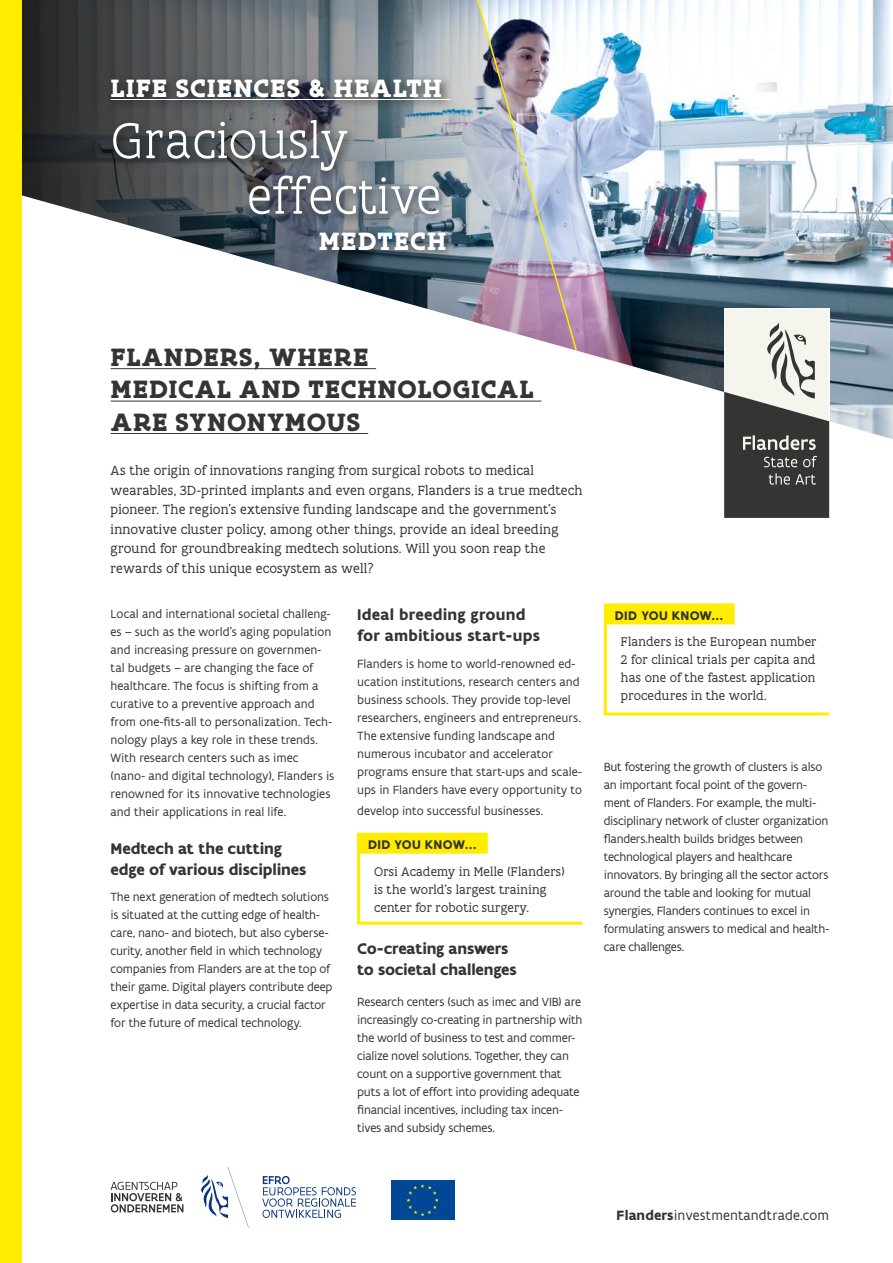
<style>
.page{position:relative;width:893px;height:1263px;background:#fff}
.page>*{position:absolute;margin:0;border:0;box-sizing:border-box;transform-origin:0 0}
.t1{font:300 54px/55.5px "Flanders Art Serif";color:#fff}
.t2{font:700 27px/32.4px "Flanders Art Serif";letter-spacing:.025em;color:#343433}
.t3{font:700 27px "Flanders Art Serif";letter-spacing:.035em;color:#fff}
.t4{font:700 16.5px/21px "Flanders Art Sans";letter-spacing:-.005em;color:#343433}
.t5{font:14.55px "Flanders Art Sans";letter-spacing:.01em;color:#343433}
.t6{font:14.25px/19.5px "Flanders Art Serif";letter-spacing:.01em;color:#343433}
.t7{font:13.5px/18px "Flanders Art Serif";letter-spacing:.01em;color:#343433}
.t8{font:700 13.5px "Flanders Art Sans";letter-spacing:.02em;color:#343433}
.t9{font:12.75px/18px "Flanders Art Sans";letter-spacing:-.01em;color:#343433}
.s1{font-weight:700}
</style>
<div class="page">
<img style="left:21px;top:0;width:872px;height:439px">
<svg style="left:21px;top:0;width:323px;height:350px"></svg>
<img style="left:344px;top:0;width:235px;height:355px">
<svg style="left:724px;top:308px;width:105px;height:210px;background:#8d8d89"></svg>
<div style="left:0;top:0;width:21px;height:1263px;background:#ffed00"></div>
<div style="left:107px;top:114px;width:344px;height:113px;background:#181716;opacity:.75"></div>
<div style="left:106px;top:73px;width:355px;height:39px;background:#181716;opacity:.75"></div>
<hr style="left:111px;top:99px;width:339px;height:1px;background:#fff">
<div style="left:314px;top:227px;width:143px;height:35px;background:#181716;opacity:.75"></div>
<div style="left:357px;top:833px;width:131px;height:21px;background:#ffed00"></div>
<hr style="left:357px;top:836px;width:3px;height:87px;background:#ffed00">
<hr style="left:357px;top:922px;width:225px;height:3px;background:#ffed00">
<div style="left:604px;top:603px;width:131px;height:21px;background:#ffed00"></div>
<hr style="left:604px;top:604px;width:3px;height:109px;background:#ffed00">
<hr style="left:604px;top:712px;width:225px;height:3px;background:#ffed00">
<hr style="left:111px;top:368px;width:265px;height:1px;background:#343433">
<hr style="left:111px;top:401px;width:430px;height:1px;background:#343433">
<hr style="left:111px;top:433px;width:257px;height:1px;background:#343433">
<svg style="left:111px;top:1182px;width:72px;height:30px"></svg>
<svg style="left:201px;top:1167px;width:48px;height:60px"></svg>
<svg style="left:262px;top:1176px;width:94px;height:42px"></svg>
<div style="left:391px;top:1180px;width:63px;height:40px;background:#004896"></div>
<svg style="left:406px;top:1184px;width:33px;height:32px"></svg>
<h2 class="t3" style="left:111px;top:71px;width:333px">LIFE SCIENCES &amp; HEALTH</h2>
<h1 class="t1" style="left:247px;top:112px;width:196px;text-indent:-136px">Graciously effective</h1>
<h2 class="t3" style="left:319px;top:224px;width:129px">MEDTECH</h2>
<h2 class="t2" style="left:111px;top:341px;width:424px">FLANDERS, WHERE<br>MEDICAL AND TECHNOLOGICAL<br>ARE SYNONYMOUS</h2>
<p class="t6" style="left:111px;top:461px;width:473px">As the origin of innovations ranging from surgical robots to medical wearables, 3D-printed implants and even organs, Flanders is a true medtech pioneer. The region’s extensive funding landscape and the government’s innovative cluster policy, among other things, provide an ideal breeding ground for groundbreaking medtech solutions. Will you soon reap the rewards of this unique ecosystem as well?</p>
<p class="t4" style="left:357px;top:605px;width:184px">Ideal breeding ground for ambitious start-ups</p>
<p class="t9" style="left:357px;top:655px;width:226px">Flanders is home to world-renowned ed&shy;ucation institutions, research centers and business schools. They provide top-level researchers, engineers and entrepreneurs.<br>The extensive funding landscape and numerous incubator and accelerator programs ensure that start-ups and scale&shy;ups in Flanders have every opportunity to</p>
<p class="t9" style="left:357px;top:802px;width:188px">develop into successful businesses.</p>
<p class="t9" style="left:111px;top:604px;width:225px">Local and international societal challeng&shy;es – such as the world’s aging population and increasing pressure on governmen&shy;tal budgets – are changing the face of healthcare. The focus is shifting from a curative to a preventive approach and from one-fits-all to personalization. Tech&shy;nology plays a key role in these trends.<br>With research centers such as imec (nano- and digital technology), Flanders is renowned for its innovative technologies and their applications in real life.</p>
<p class="t4" style="left:111px;top:838px;width:198px">Medtech at the cutting edge of various disciplines</p>
<p class="t9" style="left:111px;top:888px;width:223px">The next generation of medtech solutions is situated at the cutting edge of health&shy;care, nano- and biotech, but also cyberse&shy;curity, another field in which technology companies from Flanders are at the top of their game. Digital players contribute deep expertise in data security, a crucial factor for the future of medical technology.</p>
<p class="t8" style="left:368px;top:836px;width:110px">DID YOU KNOW...</p>
<p class="t7" style="left:374px;top:862px;width:192px">Orsi Academy in Melle (Flanders) is the world’s largest training center for robotic surgery.</p>
<p class="t4" style="left:357px;top:938px;width:161px">Co-creating answers to societal challenges</p>
<p class="t9" style="left:357px;top:992px;width:227px">Research centers (such as imec and VIB) are increasingly co-creating in partnership with the world of business to test and commer&shy;cialize novel solutions. Together, they can count on a supportive government that puts a lot of effort into providing adequate financial incentives, including tax incen&shy;tives and subsidy schemes.</p>
<p class="t8" style="left:615px;top:607px;width:110px">DID YOU KNOW...</p>
<p class="t7" style="left:621px;top:633px;width:197px;text-align:justify">Flanders is the European number 2 for clinical trials per capita and has one of the fastest application procedures in the world.</p>
<p class="t9" style="left:604px;top:757px;width:227px">But fostering the growth of clusters is also an important focal point of the govern&shy;ment of Flanders. For example, the multi&shy;disciplinary network of cluster organization flanders.health builds bridges between technological players and healthcare innovators. By bringing all the sector actors around the table and looking for mutual synergies, Flanders continues to excel in formulating answers to medical and health&shy;care challenges.</p>
<p class="t5" style="left:617px;top:1207px;width:214px"><span class="s1">Flanders</span>investmentandtrade.com</p>
</div>
